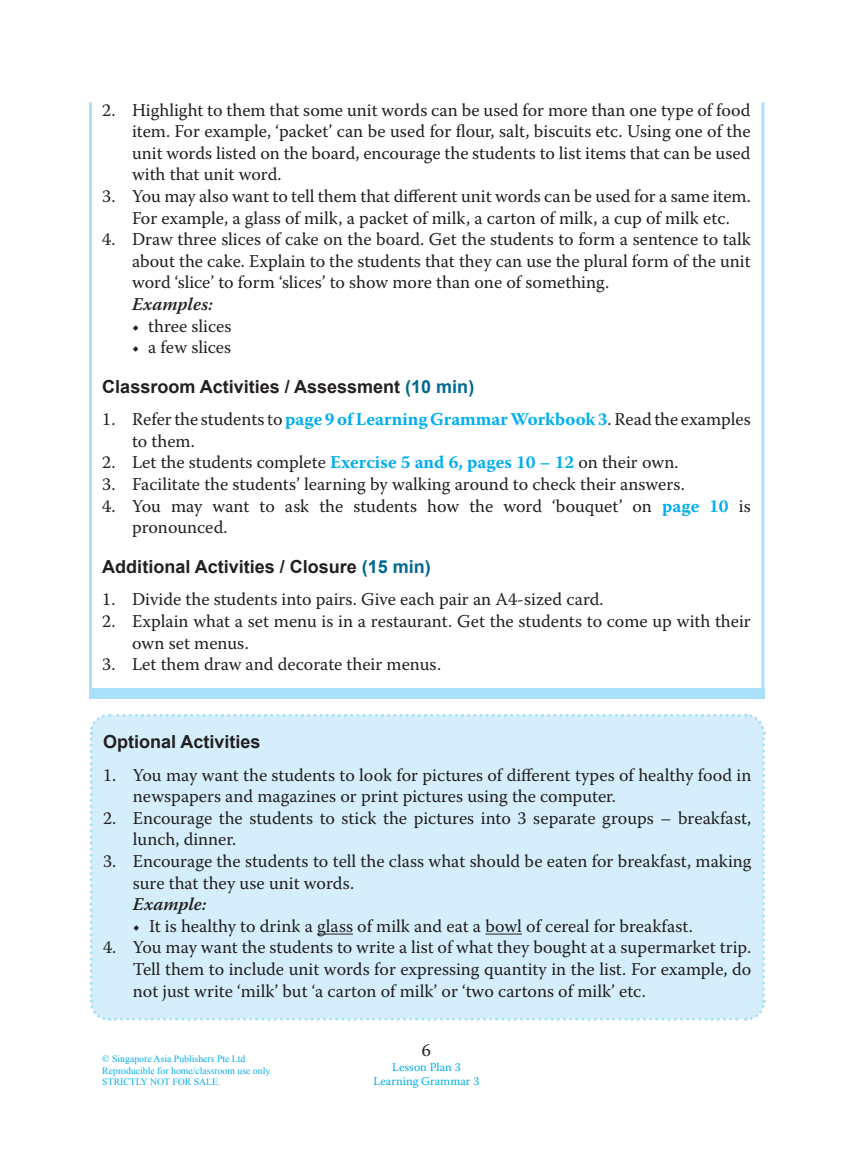
<style>
.page{position:relative;width:853px;height:1150px;background:#fff}
.page>*{position:absolute;margin:0;border:0;box-sizing:border-box;transform-origin:0 0}
._1{font:18px/21.6px "Warnock Pro";color:#231f20}
.little_title{font:700 18px "Arial";color:#231f20}
._1-2{font:italic 600 18px "Warnock Pro";color:#231f20}
.t1{font:12px "Warnock Pro";color:#00aeef}
.t2{font:9.75px/11.7px "Times New Roman";color:#00aeef}
.s1{color:#006991}
.s2{font-weight:700;color:#00aeef}
</style>
<div class="page">
<svg style="left:89px;top:102px;width:676px;height:597px"></svg>
<div style="left:89px;top:688px;width:675px;height:10px;background:#aae0f9"></div>
<svg style="left:359px;top:556px;width:74px;height:25px"></svg>
<div style="left:89px;top:713px;width:677px;height:308px;background:#d4effb"></div>
<hr style="left:317px;top:933px;width:36px;height:1px;background:#231f20">
<hr style="left:485px;top:933px;width:37px;height:1px;background:#231f20">
<p class="_1" style="left:132px;top:98px;width:620px;text-align:justify;text-indent:-30px">2. Highlight to them that some unit words can be used for more than one type of food item. For example, ‘packet’ can be used for flour, salt, biscuits etc. Using one of the unit words listed on the board, encourage the students to list items that can be used with that unit word.</p>
<p class="_1" style="left:102px;top:185px;width:650px;text-align:center">3. You may also want to tell them that different unit words can be used for a same item.<br>For example, a glass of milk, a packet of milk, a carton of milk, a cup of milk etc.</p>
<p class="_1" style="left:132px;top:228px;width:620px;text-align:justify;text-indent:-30px">4. Draw three slices of cake on the board. Get the students to form a sentence to talk about the cake. Explain to the students that they can use the plural form of the unit word ‘slice’ to form ‘slices’ to show more than one of something.</p>
<p class="_1-2" style="left:132px;top:293px;width:82px">Examples:</p>
<p class="_1" style="left:132px;top:314px;width:101px">• three slices</p>
<p class="_1" style="left:132px;top:336px;width:101px">• a few slices</p>
<p class="little_title" style="left:102px;top:375px;width:373px">Classroom Activities / Assessment <span class="s1">(10 min)</span></p>
<p class="_1" style="left:132px;top:408px;width:620px;text-indent:-30px">1. Refer the students to <span class="s2">page 9 ofLearningGrammarWorkbook 3</span>. Read the examples to them.</p>
<p class="_1" style="left:102px;top:451px;width:577px">2. Let the students complete <span class="s2">Exercise 5 and 6, pages 10 – 12</span> on their own.</p>
<p class="_1" style="left:102px;top:473px;width:584px">3. Facilitate the students’ learning by walking around to check their answers.</p>
<p class="_1" style="left:132px;top:494px;width:620px;text-indent:-30px">4. You may want to ask the students how the word ‘bouquet’ on <span class="s2">page 10</span> is pronounced.</p>
<p class="little_title" style="left:102px;top:555px;width:330px">Additional Activities / Closure <span class="s1">(15 min)</span></p>
<p class="_1" style="left:102px;top:588px;width:503px">1. Divide the students into pairs. Give each pair an A4-sized card.</p>
<p class="_1" style="left:132px;top:610px;width:620px;text-indent:-30px">2. Explain what a set menu is in a restaurant. Get the students to come up with their own set menus.</p>
<p class="_1" style="left:102px;top:653px;width:340px">3. Let them draw and decorate their menus.</p>
<p class="little_title" style="left:103px;top:730px;width:159px">Optional Activities</p>
<p class="_1" style="left:133px;top:763px;width:620px;text-indent:-30px">1. You may want the students to look for pictures of different types of healthy food in newspapers and magazines or print pictures using the computer.</p>
<p class="_1" style="left:133px;top:806px;width:620px;text-indent:-30px">2. Encourage the students to stick the pictures into 3 separate groups – breakfast, lunch, dinner.</p>
<p class="_1" style="left:133px;top:850px;width:620px;text-indent:-30px">3. Encourage the students to tell the class what should be eaten for breakfast, making sure that they use unit words.</p>
<p class="_1-2" style="left:133px;top:893px;width:75px">Example:</p>
<p class="_1" style="left:133px;top:914px;width:561px">• It is healthy to drink a glass of milk and eat a bowl of cereal for breakfast.</p>
<p class="_1" style="left:133px;top:936px;width:620px;text-align:justify;text-indent:-30px">4. You may want the students to write a list of what they bought at a supermarket trip.<br>Tell them to include unit words for expressing quantity in the list. For example, do not just write ‘milk’ but ‘a carton of milk’ or ‘two cartons of milk’ etc.</p>
<p class="t2" style="left:102px;top:1052px;width:171px">© Singapore Asia Publishers Pte Ltd<br>Reproducible for home/classroom use only.<br>STRICTLY NOT FOR SALE.</p>
<p class="t1" style="left:392px;top:1059px;width:70px">Lesson Plan 3</p>
<p class="t1" style="left:373px;top:1074px;width:107px">Learning Grammar 3</p>
</div>
